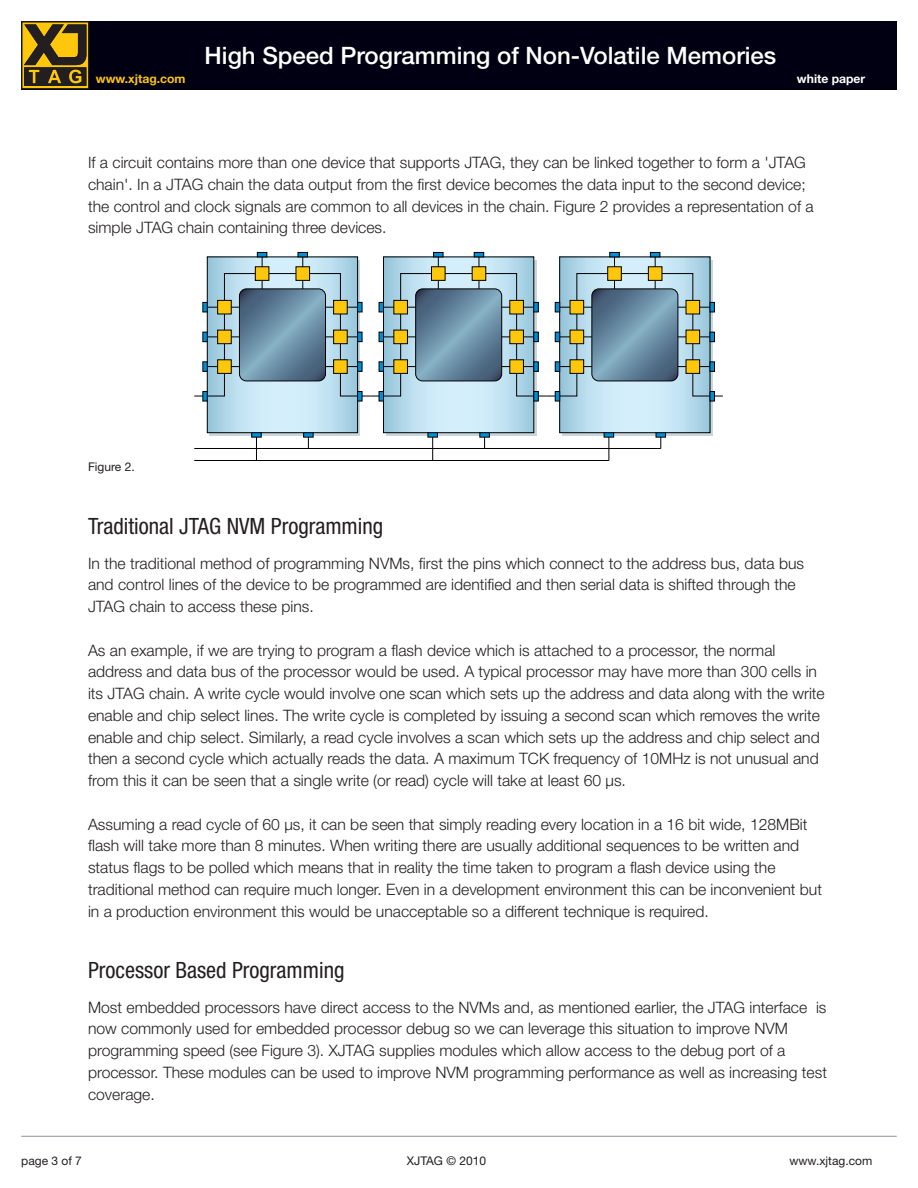
<style>
.page{position:relative;width:918px;height:1188px;background:#fff}
.page>*{position:absolute;margin:0;border:0;box-sizing:border-box;transform-origin:0 0}
.t1{font:500 24px "Helvetica Neue";color:#fff}
.t2{font:condensed 22.5px "Helvetica Neue";color:#231f20}
.t3{font:300 15.75px/21.8px "Helvetica Neue LT";color:#231f20}
.t4{font:700 12.15px "Helvetica Neue LT";color:#fec70c}
.t5{font:700 12.15px "Helvetica Neue LT";color:#fff}
.t6{font:12px "Helvetica Neue LT";color:#231f20}
</style>
<div class="page">
<div style="left:21px;top:21px;width:876px;height:68px;background:#000012"></div>
<svg style="left:21px;top:21px;width:68px;height:68px"></svg>
<hr style="left:21px;top:1136px;width:876px;height:1px;background:#8f9299">
<svg style="left:209px;top:259px;width:147px;height:172px"></svg>
<div style="left:207px;top:257px;width:151px;height:176px;border:1px solid #000"></div>
<svg style="left:252px;top:434px;width:9px;height:26px"></svg>
<div style="left:251px;top:432px;width:11px;height:5px;border:1px solid #000"></div>
<svg style="left:304px;top:434px;width:9px;height:14px"></svg>
<div style="left:303px;top:432px;width:10px;height:5px;border:1px solid #000"></div>
<hr style="left:262px;top:255px;width:1px;height:46px;background:#000">
<hr style="left:302px;top:255px;width:1px;height:46px;background:#000">
<div style="left:296px;top:267px;width:14px;height:13px;background:#fec70c"></div>
<div style="left:296px;top:266px;width:14px;height:15px;border:1px solid #000"></div>
<div style="left:255px;top:267px;width:14px;height:13px;background:#fec70c"></div>
<div style="left:255px;top:266px;width:14px;height:15px;border:1px solid #000"></div>
<div style="left:257px;top:252px;width:10px;height:5px;background:#008fd5"></div>
<div style="left:257px;top:252px;width:10px;height:5px;border:1px solid #000"></div>
<div style="left:298px;top:252px;width:10px;height:5px;background:#008fd5"></div>
<div style="left:298px;top:252px;width:10px;height:5px;border:1px solid #000"></div>
<svg style="left:385px;top:259px;width:147px;height:172px"></svg>
<div style="left:383px;top:257px;width:151px;height:176px;border:1px solid #000"></div>
<svg style="left:428px;top:434px;width:9px;height:26px"></svg>
<div style="left:428px;top:432px;width:10px;height:5px;border:1px solid #000"></div>
<svg style="left:480px;top:434px;width:9px;height:14px"></svg>
<div style="left:480px;top:432px;width:10px;height:5px;border:1px solid #000"></div>
<hr style="left:438px;top:255px;width:1px;height:46px;background:#000">
<hr style="left:479px;top:255px;width:1px;height:46px;background:#000">
<div style="left:472px;top:267px;width:14px;height:13px;background:#fec70c"></div>
<div style="left:432px;top:267px;width:13px;height:13px;background:#fec70c"></div>
<div style="left:431px;top:266px;width:15px;height:15px;border:1px solid #000"></div>
<div style="left:434px;top:252px;width:9px;height:5px;background:#008fd5"></div>
<div style="left:433px;top:252px;width:10px;height:5px;border:1px solid #000"></div>
<div style="left:474px;top:252px;width:10px;height:5px;background:#008fd5"></div>
<div style="left:474px;top:252px;width:10px;height:5px;border:1px solid #000"></div>
<svg style="left:561px;top:259px;width:147px;height:172px"></svg>
<div style="left:559px;top:257px;width:151px;height:176px;border:1px solid #000"></div>
<svg style="left:609px;top:437px;width:1px;height:23px"></svg>
<hr style="left:604px;top:433px;width:10px;height:4px;background:#008fd5">
<div style="left:604px;top:432px;width:10px;height:5px;border:1px solid #000"></div>
<hr style="left:656px;top:433px;width:10px;height:4px;background:#008fd5">
<div style="left:656px;top:432px;width:10px;height:5px;border:1px solid #000"></div>
<svg style="left:194px;top:273px;width:529px;height:128px"></svg>
<div style="left:710px;top:391px;width:5px;height:10px;border:1px solid #000"></div>
<hr style="left:614px;top:255px;width:1px;height:46px;background:#000">
<hr style="left:655px;top:255px;width:1px;height:46px;background:#000">
<div style="left:648px;top:267px;width:14px;height:13px;background:#fec70c"></div>
<div style="left:648px;top:266px;width:14px;height:15px;border:1px solid #000"></div>
<div style="left:608px;top:267px;width:13px;height:13px;background:#fec70c"></div>
<div style="left:607px;top:266px;width:15px;height:15px;border:1px solid #000"></div>
<div style="left:610px;top:252px;width:9px;height:5px;background:#008fd5"></div>
<div style="left:609px;top:252px;width:11px;height:5px;border:1px solid #000"></div>
<div style="left:650px;top:252px;width:10px;height:5px;background:#008fd5"></div>
<div style="left:650px;top:252px;width:10px;height:5px;border:1px solid #000"></div>
<svg style="left:592px;top:289px;width:86px;height:92px"></svg>
<div style="left:592px;top:289px;width:86px;height:92px;border:1px solid #000;border-radius:7px"></div>
<hr style="left:194px;top:460px;width:415px;height:1px;background:#000">
<hr style="left:194px;top:448px;width:467px;height:1px;background:#000">
<p class="t4" style="left:96px;top:72px;width:91px">www.xjtag.com</p>
<h1 class="t1" style="left:205px;top:41px;width:573px">High Speed Programming of Non-Volatile Memories</h1>
<p class="t5" style="left:797px;top:71px;width:70px">white paper</p>
<p class="t3" style="left:88px;top:151px;width:727px">If a circuit contains more than one device that supports JTAG, they can be linked together to form a 'JTAG chain'. In a JTAG chain the data output from the first device becomes the data input to the second device; the control and clock signals are common to all devices in the chain. Figure 2 provides a representation of a simple JTAG chain containing three devices.</p>
<p class="t6" style="left:88px;top:460px;width:48px">Figure 2.</p>
<h2 class="t2" style="left:88px;top:513px;width:297px">Traditional JTAG NVM Programming</h2>
<p class="t3" style="left:88px;top:552px;width:718px">In the traditional method of programming NVMs, first the pins which connect to the address bus, data bus and control lines of the device to be programmed are identified and then serial data is shifted through the<br>JTAG chain to access these pins.</p>
<p class="t3" style="left:88px;top:639px;width:738px">As an example, if we are trying to program a flash device which is attached to a processor, the normal address and data bus of the processor would be used. A typical processor may have more than 300 cells in its JTAG chain. A write cycle would involve one scan which sets up the address and data along with the write enable and chip select lines. The write cycle is completed by issuing a second scan which removes the write enable and chip select. Similarly, a read cycle involves a scan which sets up the address and chip select and then a second cycle which actually reads the data. A maximum TCK frequency of 10MHz is not unusual and from this it can be seen that a single write (or read) cycle will take at least 60 µs.</p>
<p class="t3" style="left:88px;top:813px;width:736px">Assuming a read cycle of 60 µs, it can be seen that simply reading every location in a 16 bit wide, 128MBit flash will take more than 8 minutes. When writing there are usually additional sequences to be written and status flags to be polled which means that in reality the time taken to program a flash device using the traditional method can require much longer. Even in a development environment this can be inconvenient but in a production environment this would be unacceptable so a different technique is required.</p>
<h2 class="t2" style="left:88px;top:957px;width:258px">Processor Based Programming</h2>
<p class="t3" style="left:88px;top:996px;width:741px">Most embedded processors have direct access to the NVMs and, as mentioned earlier, the JTAG interface is now commonly used for embedded processor debug so we can leverage this situation to improve NVM programming speed (see Figure 3). XJTAG supplies modules which allow access to the debug port of a processor. These modules can be used to improve NVM programming performance as well as increasing test coverage.</p>
<p class="t6" style="left:21px;top:1154px;width:62px">page 3 of 7</p>
<p class="t6" style="left:407px;top:1154px;width:81px">XJTAG © 2010</p>
<p class="t6" style="left:789px;top:1154px;width:84px">www.xjtag.com</p>
</div>
